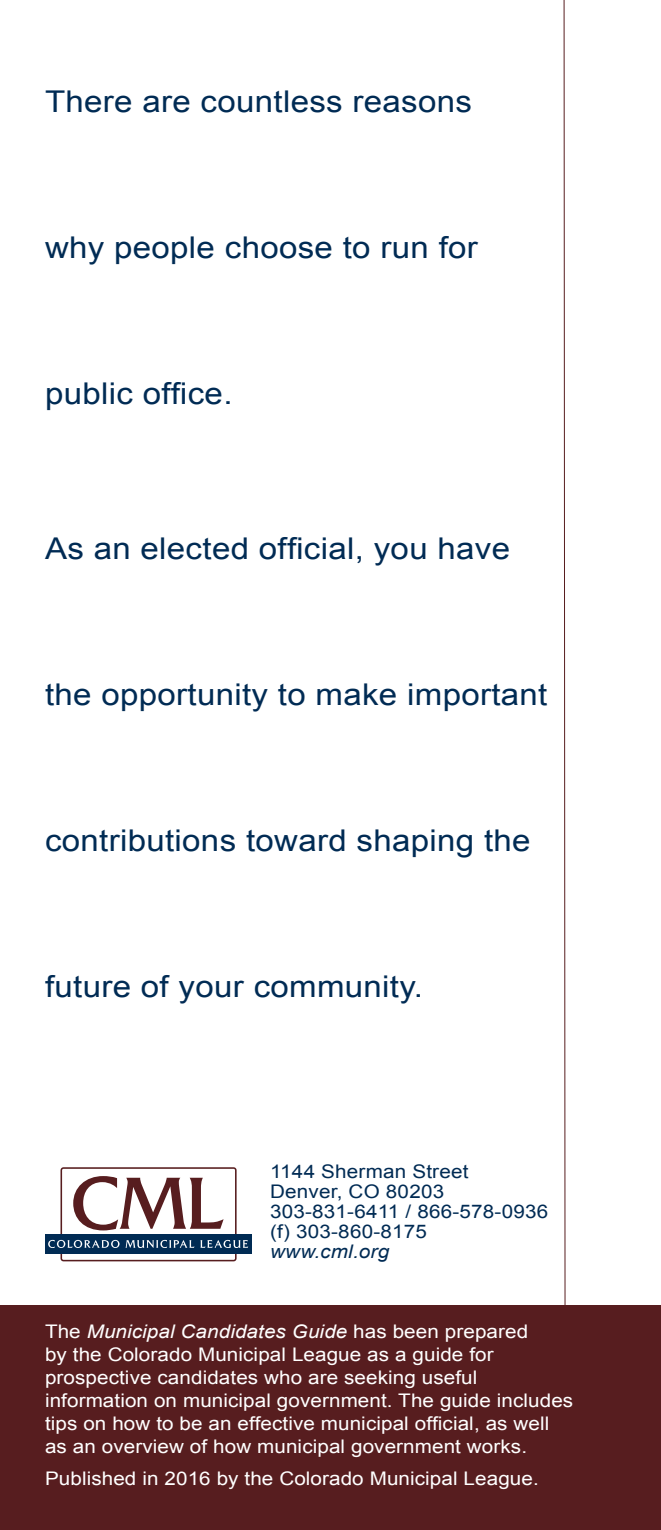
<style>
.page{position:relative;width:661px;height:1530px;background:#fff}
.page>*{position:absolute;margin:0;border:0;box-sizing:border-box;transform-origin:0 0}
.t1{font:30px "Arial";letter-spacing:.01em;color:#002b54;scale:1.1 1}
.t2{font:18.75px/23px "Arial";letter-spacing:.005em;color:#fff;scale:1.1 1}
.t3{font:18.75px/20px "Arial";letter-spacing:.01em;color:#002b54;scale:1.1 1}
.t4{font:italic 18.75px "Arial";letter-spacing:.01em;color:#002b54;scale:1.1 1}
.s1{font-style:italic}
</style>
<div class="page">
<svg style="left:563px;top:0;width:3px;height:1305px"></svg>
<div style="left:45px;top:1235px;width:207px;height:19px;background:#002b54"></div>
<svg style="left:48px;top:1167px;width:200px;height:94px"></svg>
<div style="left:0;top:1305px;width:661px;height:225px;background:#571d1f"></div>
<h1 class="t1" style="left:45px;top:82px;width:389px">There are countless reasons</h1>
<h1 class="t1" style="left:45px;top:228px;width:395px">why people choose to run for</h1>
<h1 class="t1" style="left:45px;top:374px;width:172px">public office.</h1>
<h1 class="t1" style="left:45px;top:529px;width:424px">As an elected official, you have</h1>
<h1 class="t1" style="left:45px;top:675px;width:458px">the opportunity to make important</h1>
<h1 class="t1" style="left:45px;top:821px;width:443px">contributions toward shaping the</h1>
<h1 class="t1" style="left:45px;top:967px;width:345px">future of your community.</h1>
<p class="t3" style="left:270px;top:1161px;width:254px">1144 Sherman Street<br>Denver, CO 80203<br>303-831-6411 / 866-578-0936 (f) 303-860-8175</p>
<p class="t4" style="left:270px;top:1239px;width:110px">www.cml.org</p>
<p class="t2" style="left:45px;top:1321px;width:481px">The <span class="s1">Municipal Candidates Guide</span> has been prepared<br>by the Colorado Municipal League as a guide for prospective candidates who are seeking useful information on municipal government. The guide includes tips on how to be an effective municipal official, as well as an overview of how municipal government works.</p>
<p class="t2" style="left:45px;top:1467px;width:450px">Published in 2016 by the Colorado Municipal League.</p>
</div>
